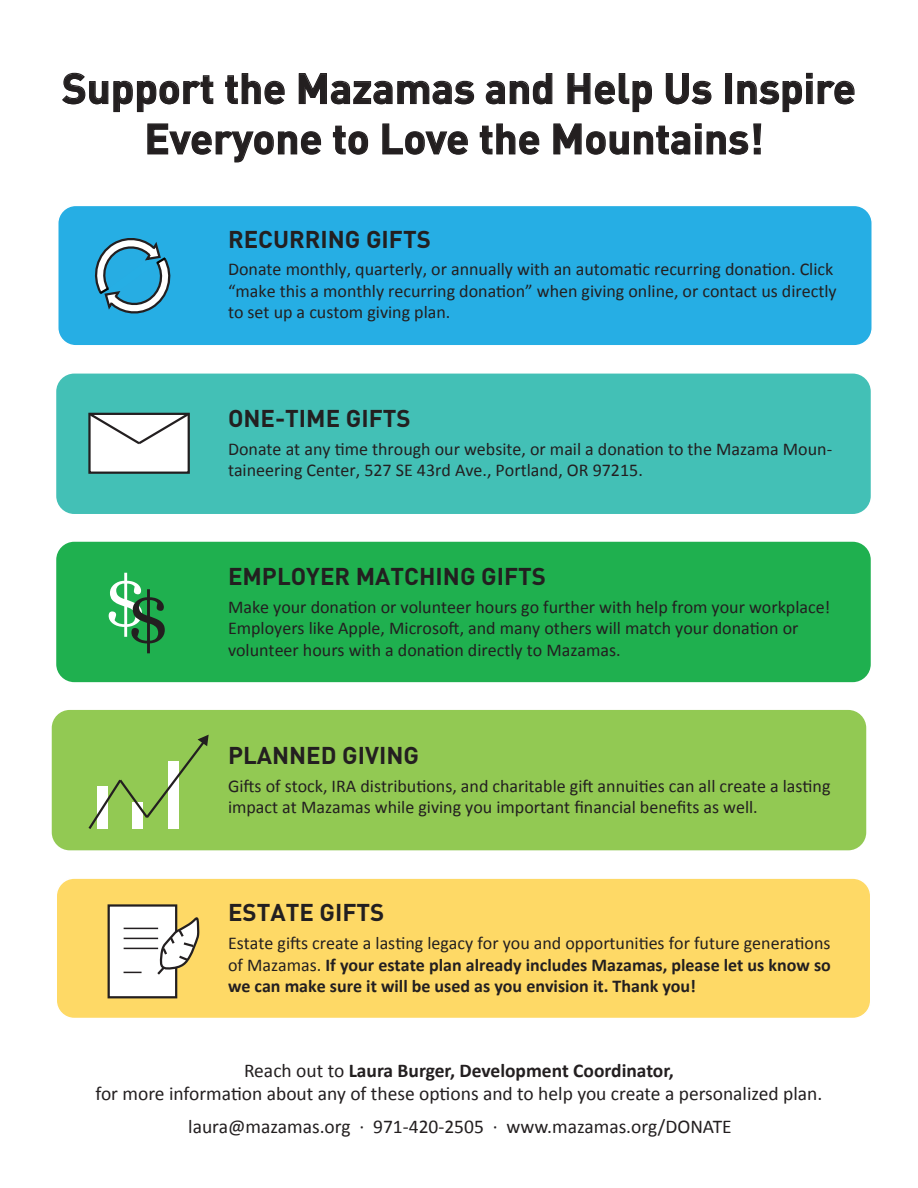
<style>
.page{position:relative;width:918px;height:1188px;background:#fff}
.page>*{position:absolute;margin:0;border:0;box-sizing:border-box;transform-origin:0 0}
.t1{font:72px "Georgia";color:#fff}
.t2{font:72px "Georgia";color:#231f20}
.t3{font:700 42px/50.4px "DIN";color:#231f20;text-align:center}
.t4{font:700 24px "DIN";color:#231f20}
.t5{font:19.5px/23.4px "Calibri";color:#231f20;text-align:center}
.t6{font:18px/21.6px "Calibri";color:#231f20}
.t7{font:700 18px/21.6px "Calibri";color:#231f20;text-align:justify}
.s1{font-weight:400}
.s2{font-weight:700}
</style>
<div class="page">
<div style="left:58px;top:205px;width:814px;height:141px;background:#26aee4;border-radius:18px"></div>
<div style="left:57px;top:205px;width:816px;height:142px;border:2px solid #fff;border-radius:18px"></div>
<div style="left:56px;top:878px;width:815px;height:141px;background:#fed966;border-radius:18px"></div>
<div style="left:56px;top:877px;width:816px;height:142px;border:2px solid #fff;border-radius:18px"></div>
<div style="left:56px;top:374px;width:815px;height:140px;background:#43c0b6;border-radius:18px"></div>
<div style="left:56px;top:542px;width:815px;height:140px;background:#1fb04f;border-radius:18px"></div>
<div style="left:88px;top:413px;width:102px;height:61px;background:#fff;border:2px solid #231f20"></div>
<svg style="left:88px;top:412px;width:102px;height:34px"></svg>
<svg style="left:62px;top:72px;width:152px;height:41px"></svg>
<svg style="left:225px;top:73px;width:60px;height:32px"></svg>
<svg style="left:298px;top:73px;width:177px;height:32px"></svg>
<svg style="left:485px;top:73px;width:68px;height:32px"></svg>
<svg style="left:567px;top:73px;width:85px;height:40px"></svg>
<svg style="left:665px;top:73px;width:47px;height:32px"></svg>
<div style="left:725px;top:73px;width:7px;height:31px;border:1px solid #231f20"></div>
<svg style="left:737px;top:72px;width:118px;height:41px"></svg>
<svg style="left:147px;top:123px;width:175px;height:40px"></svg>
<svg style="left:332px;top:125px;width:37px;height:30px"></svg>
<svg style="left:382px;top:123px;width:86px;height:32px"></svg>
<svg style="left:479px;top:123px;width:61px;height:32px"></svg>
<svg style="left:553px;top:123px;width:209px;height:32px"></svg>
<div style="left:52px;top:710px;width:814px;height:140px;background:#92c953;border-radius:18px"></div>
<svg style="left:88px;top:734px;width:121px;height:95px"></svg>
<div style="left:108px;top:904px;width:69px;height:94px;background:#fff;border:2px solid #231f20"></div>
<hr style="left:124px;top:928px;width:34px;height:1px;background:#231f20">
<svg style="left:124px;top:972px;width:18px;height:1px"></svg>
<hr style="left:124px;top:948px;width:34px;height:1px;background:#231f20">
<hr style="left:124px;top:938px;width:34px;height:1px;background:#231f20">
<svg style="left:155px;top:917px;width:45px;height:60px"></svg>
<svg style="left:95px;top:238px;width:76px;height:76px"></svg>
<h2 class="t3" style="left:62px;top:61px;width:795px">Support the Mazamas and Help Us Inspire<br>Everyone to Love the Mountains!</h2>
<h3 class="t4" style="left:228px;top:223px;width:204px">RECURRING GIFTS</h3>
<p class="t6" style="left:228px;top:258px;width:610px">Donate monthly, quarterly, or annually with an automatic recurring donation. Click “make this a monthly recurring donation” when giving online, or contact us directly to set up a custom giving plan.</p>
<h1 class="t1" style="left:103px;top:558px;width:45px">$</h1>
<h1 class="t2" style="left:126px;top:574px;width:45px">$</h1>
<h3 class="t4" style="left:228px;top:403px;width:184px">ONE-TIME GIFTS</h3>
<p class="t6" style="left:228px;top:438px;width:606px">Donate at any time through our website, or mail a donation to the Mazama Moun&shy;taineering Center, 527 SE 43rd Ave., Portland, OR 97215.</p>
<h3 class="t4" style="left:228px;top:561px;width:320px">EMPLOYER MATCHING GIFTS</h3>
<p class="t6" style="left:228px;top:596px;width:604px">Make your donation or volunteer hours go further with help from your workplace!<br>Employers like Apple, Microsoft, and many others will match your donation or volunteer hours with a donation directly to Mazamas.</p>
<h3 class="t4" style="left:228px;top:740px;width:192px">PLANNED GIVING</h3>
<p class="t6" style="left:228px;top:775px;width:604px">Gifts of stock, IRA distributions, and charitable gift annuities can all create a lasting impact at Mazamas while giving you important financial benefits as well.</p>
<h3 class="t4" style="left:228px;top:897px;width:158px">ESTATE GIFTS</h3>
<p class="t7" style="left:228px;top:932px;width:604px"><span class="s1">Estate gifts create a lasting legacy for you and opportunities for future generations of Mazamas.</span> If your estate plan already includes Mazamas, please let us know so we can make sure it will be used as you envision it. Thank you!</p>
<p class="t5" style="left:96px;top:1059px;width:728px">Reach out to <span class="s2">Laura Burger, Development Coordinator,<br></span>for more information about any of these options and to help you create a personalized plan.</p>
<p class="t5" style="left:188px;top:1115px;width:545px">laura@mazamas.org · 971-420-2505 · www.mazamas.org/DONATE</p>
</div>
